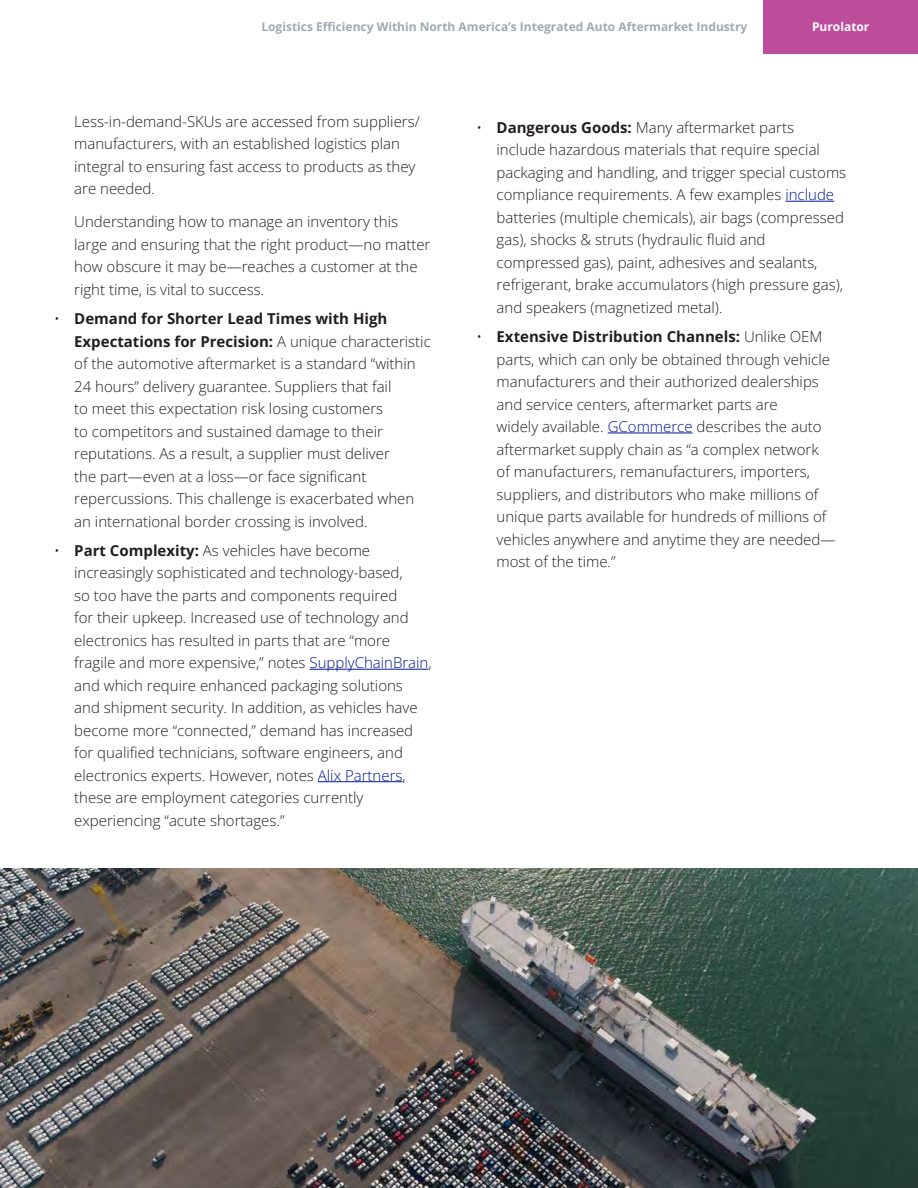
<style>
.page{position:relative;width:918px;height:1188px;background:#fff}
.page>*{position:absolute;margin:0;border:0;box-sizing:border-box;transform-origin:0 0}
.t1{font:300 15px/22.5px "Open Sans";color:#231f20}
.t2{font:700 12px "Open Sans";color:#9faab2}
.t3{font:700 12px "Open Sans";color:#fff}
.s1{font-weight:700}
.s2{color:#001996}
</style>
<div class="page">
<hr style="left:785px;top:201px;width:49px;height:1px;background:#001996">
<hr style="left:608px;top:433px;width:85px;height:1px;background:#001996">
<div style="left:764px;top:0;width:154px;height:54px;background:#be4c9c"></div>
<hr style="left:310px;top:669px;width:119px;height:1px;background:#001996">
<hr style="left:318px;top:781px;width:85px;height:1px;background:#001996">
<img style="left:0;top:868px;width:918px;height:320px">
<p class="t2" style="left:261px;top:18px;width:487px">Logistics Efficiency Within North America’s Integrated Auto Aftermarket Industry</p>
<p class="t3" style="left:812px;top:18px;width:59px">Purolator</p>
<p class="t1" style="left:74px;top:110px;width:347px">Less-in-demand-SKUs are accessed from suppliers/ manufacturers, with an established logistics plan integral to ensuring fast access to products as they are needed.</p>
<p class="t1" style="left:74px;top:210px;width:358px">Understanding how to manage an inventory this large and ensuring that the right product—no matter how obscure it may be—reaches a customer at the right time, is vital to success.</p>
<p class="t1" style="left:74px;top:307px;width:358px;text-indent:-20px">• <span class="s1">Demand for Shorter Lead Times with High Expectations for Precision:</span> A unique characteristic of the automotive aftermarket is a standard “within 24 hours” delivery guarantee. Suppliers that fail<br>to meet this expectation risk losing customers<br>to competitors and sustained damage to their reputations. As a result, a supplier must deliver<br>the part—even at a loss—or face significant repercussions. This challenge is exacerbated when an international border crossing is involved.</p>
<p class="t1" style="left:74px;top:539px;width:359px;text-indent:-20px">• <span class="s1">Part Complexity:</span> As vehicles have become increasingly sophisticated and technology-based,<br>so too have the parts and components required<br>for their upkeep. Increased use of technology and electronics has resulted in parts that are “more fragile and more expensive,” notes <span class="s2">SupplyChainBrain</span>, and which require enhanced packaging solutions and shipment security. In addition, as vehicles have become more “connected,” demand has increased for qualified technicians, software engineers, and electronics experts. However, notes <span class="s2">Alix Partners</span>, these are employment categories currently experiencing “acute shortages.”</p>
<p class="t1" style="left:497px;top:116px;width:351px;text-indent:-20px">• <span class="s1">Dangerous Goods:</span> Many aftermarket parts include hazardous materials that require special packaging and handling, and trigger special customs compliance requirements. A few examples <span class="s2">include </span>batteries (multiple chemicals), air bags (compressed gas), shocks &amp; struts (hydraulic fluid and compressed gas), paint, adhesives and sealants, refrigerant, brake accumulators (high pressure gas), and speakers (magnetized metal).</p>
<p class="t1" style="left:497px;top:325px;width:340px;text-indent:-20px">• <span class="s1">Extensive Distribution Channels:</span> Unlike OEM parts, which can only be obtained through vehicle manufacturers and their authorized dealerships and service centers, aftermarket parts are<br>widely available. <span class="s2">GCommerce</span> describes the auto aftermarket supply chain as “a complex network of manufacturers, remanufacturers, importers, suppliers, and distributors who make millions of unique parts available for hundreds of millions of vehicles anywhere and anytime they are needed— most of the time.”</p>
</div>
